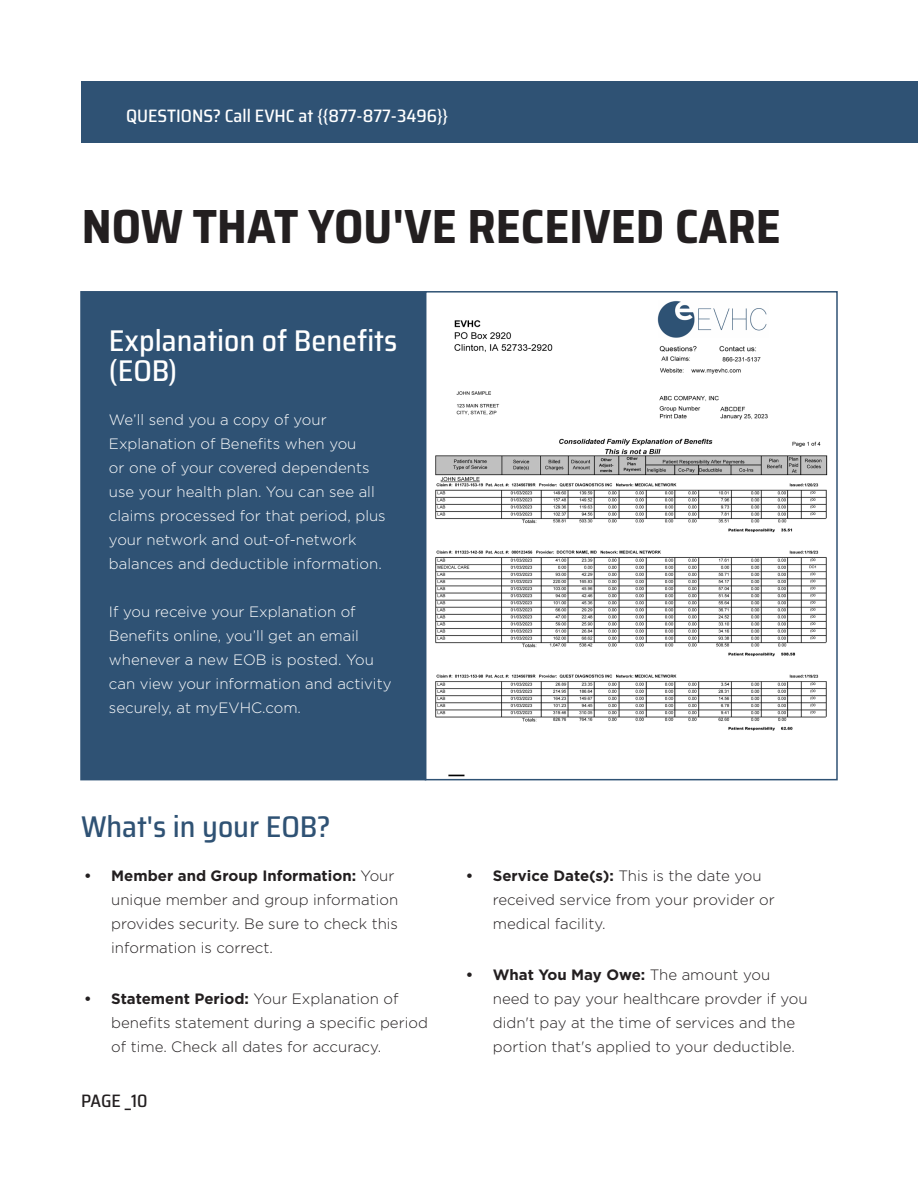
<style>
.page{position:relative;width:918px;height:1188px;background:#fff}
.page>*{position:absolute;margin:0;border:0;box-sizing:border-box;transform-origin:0 0}
._32pt_Size_Align_Lef{font:700 semi-condensed 48px "Saira";color:#231f20}
._12pt_Size_Align_Lef{font:500 semi-condensed 30px/30px "Saira";color:#fff}
._15pt_Size_Align_Lef{font:500 semi-condensed 30px "Saira";color:#2f5274}
.t1{font:500 semi-condensed 18px "Saira";color:#fff}
.t2{font:500 semi-condensed 18px "Saira";color:#231f20}
.t3{font:300 15px/24px "Gotham";color:#231f20}
._10pt_Size_Align_Lef{font:300 15px/24px "Gotham";color:#fff}
.s1{font-weight:700}
</style>
<div class="page">
<div style="left:81px;top:81px;width:837px;height:62px;background:#2f5274"></div>
<img style="left:435px;top:301px;width:393px;height:476px">
<div style="left:425px;top:291px;width:413px;height:489px;border:2px solid #2f5274"></div>
<div style="left:80px;top:291px;width:346px;height:489px;background:#2f5274"></div>
<p class="t1" style="left:126px;top:102px;width:324px">QUESTIONS? Call EVHC at {{877-877-3496}}</p>
<p class="_32pt_Size_Align_Lef" style="left:82px;top:190px;width:701px">NOW THAT YOU'VE RECEIVED CARE</p>
<p class="_12pt_Size_Align_Lef" style="left:109px;top:325px;width:290px">Explanation of Benefits (EOB)</p>
<p class="_10pt_Size_Align_Lef" style="left:109px;top:407px;width:278px">We’ll send you a copy of your Explanation of Benefits when you<br>or one of your covered dependents use your health plan. You can see all claims processed for that period, plus your network and out-of-network balances and deductible information.</p>
<p class="_10pt_Size_Align_Lef" style="left:109px;top:599px;width:284px">If you receive your Explanation of Benefits online, you’ll get an email whenever a new EOB is posted. You can view your information and activity securely, at myEVHC.com.</p>
<p class="_15pt_Size_Align_Lef" style="left:81px;top:804px;width:251px">What's in your EOB?</p>
<p class="t3" style="left:111px;top:864px;width:288px;text-indent:-27px"><span class="s1">• Member and Group Information:</span> Your unique member and group information provides security. Be sure to check this information is correct.</p>
<p class="t3" style="left:111px;top:987px;width:318px;text-indent:-27px"><span class="s1">• Statement Period:</span> Your Explanation of benefits statement during a specific period of time. Check all dates for accuracy.</p>
<p class="t2" style="left:81px;top:1087px;width:68px">PAGE _10</p>
<p class="t3" style="left:493px;top:864px;width:283px;text-indent:-27px"><span class="s1">• Service Date(s):</span> This is the date you received service from your provider or medical facility.</p>
<p class="t3" style="left:493px;top:963px;width:316px;text-indent:-27px"><span class="s1">• What You May Owe:</span> The amount you need to pay your healthcare provder if you didn't pay at the time of services and the portion that's applied to your deductible.</p>
</div>
